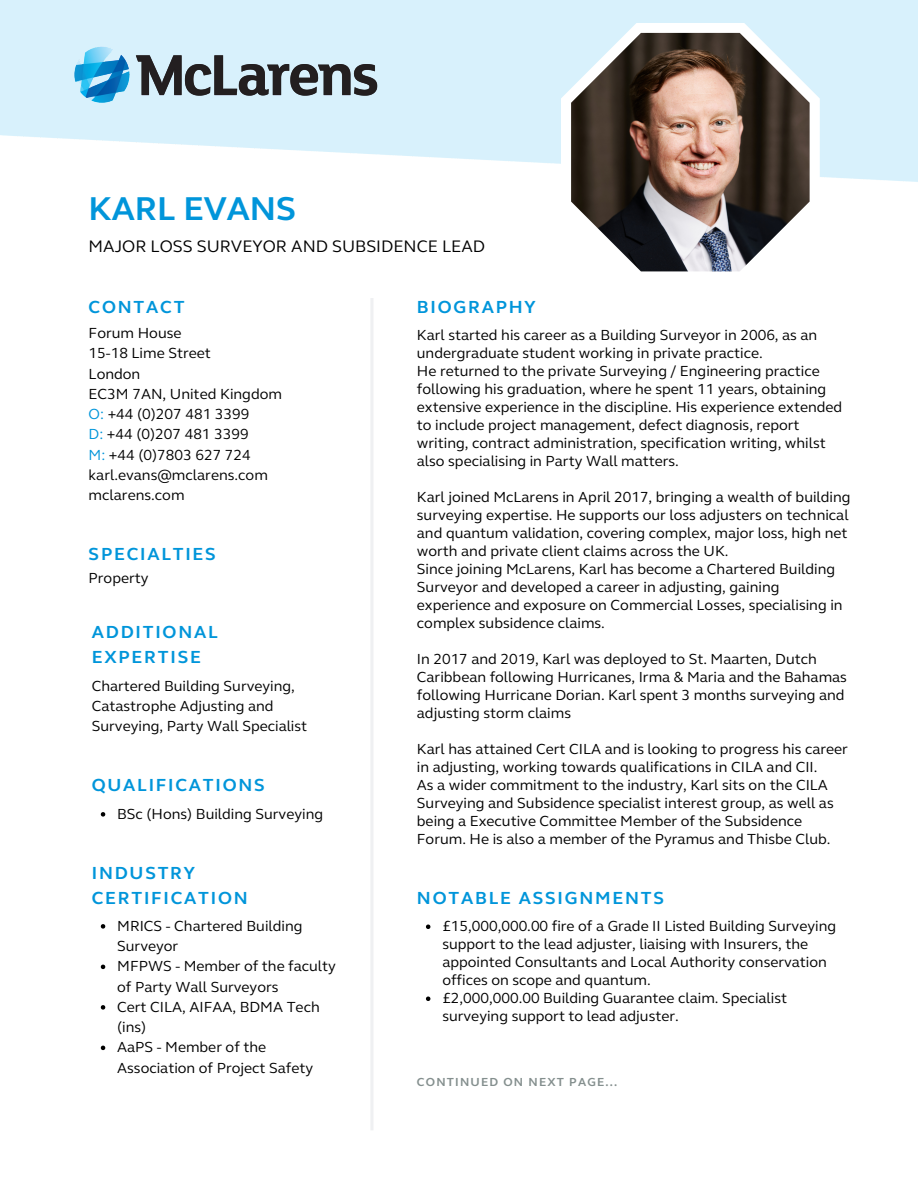
<style>
.page{position:relative;width:918px;height:1188px;background:#fff}
.page>*{position:absolute;margin:0;border:0;box-sizing:border-box;transform-origin:0 0}
.t1{font:700 33.9px "FS Elliot";color:#0095da}
.t2{font:700 18px/24.8px "FS Elliot";letter-spacing:.1em;color:#0095da}
.t3{font:17.1px "FS Elliot";color:#000}
.t4{font:15px/18px "FS Elliot";color:#000}
.t5{font:700 12px "FS Elliot";letter-spacing:.1em;color:#848f8e}
.s1{color:#0095da}
</style>
<div class="page">
<hr style="left:371px;top:298px;width:2px;height:832px;background:#eff0f2">
<svg style="left:561px;top:23px;width:259px;height:249px"></svg>
<img style="left:571px;top:33px;width:239px;height:238px">
<img style="left:54px;top:23px;width:344px;height:103px">
<svg style="left:101px;top:812px;width:4px;height:5px"></svg>
<svg style="left:101px;top:924px;width:4px;height:5px"></svg>
<svg style="left:101px;top:965px;width:4px;height:4px"></svg>
<svg style="left:101px;top:1005px;width:4px;height:5px"></svg>
<svg style="left:101px;top:1046px;width:4px;height:4px"></svg>
<svg style="left:426px;top:925px;width:4px;height:4px"></svg>
<svg style="left:426px;top:997px;width:4px;height:4px"></svg>
<p class="t1" style="left:89px;top:189px;width:209px">KARL EVANS</p>
<p class="t3" style="left:89px;top:236px;width:398px">MAJOR LOSS SURVEYOR AND SUBSIDENCE LEAD</p>
<p class="t2" style="left:89px;top:295px;width:97px">CONTACT</p>
<p class="t4" style="left:89px;top:324px;width:94px">Forum House</p>
<p class="t4" style="left:89px;top:345px;width:124px">15-18 Lime Street</p>
<p class="t4" style="left:89px;top:365px;width:53px">London</p>
<p class="t4" style="left:89px;top:385px;width:195px">EC3M 7AN, United Kingdom</p>
<p class="t4" style="left:89px;top:405px;width:162px"><span class="s1">O:</span> +44 (0)207 481 3399</p>
<p class="t4" style="left:89px;top:426px;width:162px"><span class="s1">D:</span> +44 (0)207 481 3399</p>
<p class="t4" style="left:89px;top:446px;width:164px"><span class="s1">M:</span> +44 (0)7803 627 724</p>
<p class="t4" style="left:89px;top:466px;width:181px">karl.evans@mclarens.com</p>
<p class="t4" style="left:89px;top:486px;width:97px">mclarens.com</p>
<p class="t2" style="left:89px;top:542px;width:129px">SPECIALTIES</p>
<p class="t4" style="left:89px;top:569px;width:61px">Property</p>
<p class="t2" style="left:92px;top:620px;width:127px">ADDITIONAL<br>EXPERTISE</p>
<p class="t4" style="left:92px;top:676px;width:217px;line-height:20.2px">Chartered Building Surveying,<br>Catastrophe Adjusting and<br>Surveying, Party Wall Specialist</p>
<p class="t2" style="left:92px;top:773px;width:175px">QUALIFICATIONS</p>
<p class="t4" style="left:117px;top:805px;width:207px">BSc (Hons) Building Surveying</p>
<p class="t2" style="left:92px;top:861px;width:158px">INDUSTRY<br>CERTIFICATION</p>
<p class="t4" style="left:117px;top:916px;width:187px;line-height:20.2px">MRICS - Chartered Building<br>Surveyor</p>
<p class="t4" style="left:117px;top:956px;width:220px;line-height:20.2px">MFPWS - Member of the faculty of Party Wall Surveyors</p>
<p class="t4" style="left:117px;top:997px;width:204px;line-height:20.2px">Cert CILA, AIFAA, BDMA Tech (ins)</p>
<p class="t4" style="left:117px;top:1037px;width:197px;line-height:20.2px">AaPS - Member of the<br>Association of Project Safety</p>
<p class="t2" style="left:417px;top:295px;width:120px">BIOGRAPHY</p>
<p class="t4" style="left:417px;top:327px;width:402px">Karl started his career as a Building Surveyor in 2006, as an undergraduate student working in private practice.</p>
<p class="t4" style="left:417px;top:363px;width:427px">He returned to the private Surveying / Engineering practice following his graduation, where he spent 11 years, obtaining extensive experience in the discipline. His experience extended to include project management, defect diagnosis, report writing, contract administration, specification writing, whilst also specialising in Party Wall matters.</p>
<p class="t4" style="left:417px;top:489px;width:435px">Karl joined McLarens in April 2017, bringing a wealth of building surveying expertise. He supports our loss adjusters on technical and quantum validation, covering complex, major loss, high net worth and private client claims across the UK.</p>
<p class="t4" style="left:417px;top:561px;width:427px">Since joining McLarens, Karl has become a Chartered Building Surveyor and developed a career in adjusting, gaining experience and exposure on Commercial Losses, specialising in complex subsidence claims.</p>
<p class="t4" style="left:417px;top:651px;width:432px">In 2017 and 2019, Karl was deployed to St. Maarten, Dutch Caribbean following Hurricanes, Irma &amp; Maria and the Bahamas following Hurricane Dorian. Karl spent 3 months surveying and adjusting storm claims</p>
<p class="t4" style="left:417px;top:741px;width:433px">Karl has attained Cert CILA and is looking to progress his career in adjusting, working towards qualifications in CILA and CII.</p>
<p class="t4" style="left:417px;top:777px;width:418px">As a wider commitment to the industry, Karl sits on the CILA Surveying and Subsidence specialist interest group, as well as being a Executive Committee Member of the Subsidence Forum. He is also a member of the Pyramus and Thisbe Club.</p>
<p class="t2" style="left:417px;top:885px;width:248px">NOTABLE ASSIGNMENTS</p>
<p class="t4" style="left:442px;top:917px;width:395px">£15,000,000.00 fire of a Grade II Listed Building Surveying support to the lead adjuster, liaising with Insurers, the appointed Consultants and Local Authority conservation offices on scope and quantum.</p>
<p class="t4" style="left:442px;top:989px;width:346px">£2,000,000.00 Building Guarantee claim. Specialist surveying support to lead adjuster.</p>
<p class="t5" style="left:417px;top:1075px;width:202px">CONTINUED ON NEXT PAGE...</p>
</div>
